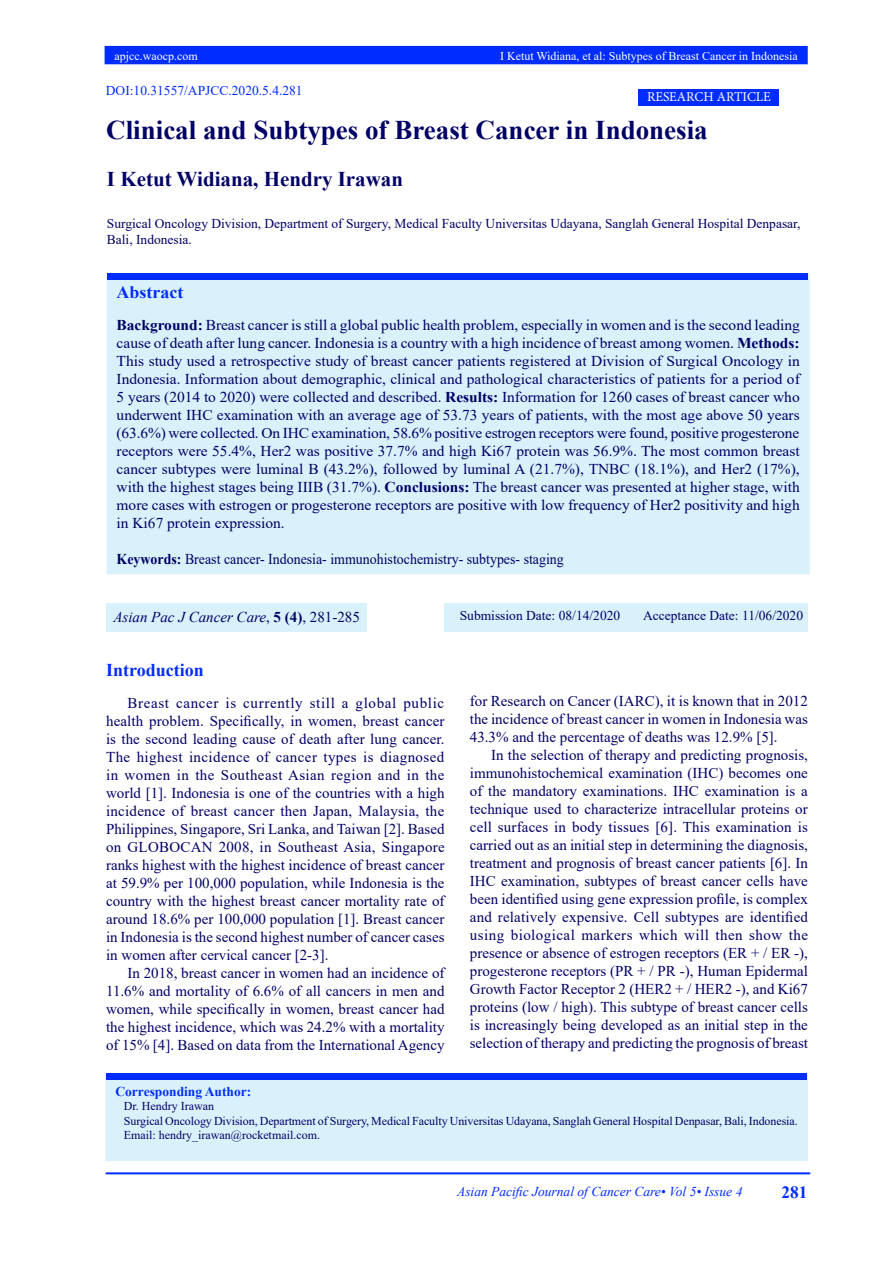
<style>
.page{position:relative;width:893px;height:1263px;background:#fff}
.page>*{position:absolute;margin:0;border:0;box-sizing:border-box;transform-origin:0 0}
.Body_Text_2{font:700 27px "Times New Roman";color:#006}
.t1{font:700 21px "Times New Roman";color:#006}
.t2{font:700 18px "Times New Roman";color:#002cff}
.heading_6{font:700 17.55px "Times New Roman";color:#002cff}
.t3{font:700 17.25px "Times New Roman";color:#002cff}
.t4{font:15px/18px "Times New Roman";color:#006;text-align:justify}
.t5{font:15px "Times New Roman";color:#006;scale:.93 1}
.t6{font:italic 15px "Times New Roman";color:#006}
.t7{font:13.5px/16.2px "Times New Roman";color:#006}
.t8{font:italic 13.5px "Times New Roman";color:#002cff}
.t9{font:13.5px "Times New Roman";color:#002cff}
.t10{font:700 13.5px "Times New Roman";color:#002cff}
.t11{font:13.5px "Minion Pro";color:#fff}
.t12{font:12px "Times New Roman";letter-spacing:-.005em;color:#006}
.t13{font:12px "Times New Roman";color:#fff}
.s1{font-weight:700}
.s2{font-style:normal}
.s3{font-weight:700;font-style:normal}
</style>
<div class="page">
<div style="left:105px;top:47px;width:702px;height:17px;background:#002cff"></div>
<div style="left:105px;top:46px;width:703px;height:18px;border:2px solid #002cff"></div>
<div style="left:107px;top:274px;width:702px;height:300px;background:#d9f1fb"></div>
<div style="left:107px;top:273px;width:701px;height:7px;background:#002cff"></div>
<div style="left:106px;top:1076px;width:701px;height:84px;background:#d9f1fb"></div>
<div style="left:105px;top:1075px;width:703px;height:86px;border:2px solid #d9f1fb"></div>
<hr style="left:106px;top:1173px;width:704px;height:1px;background:#002cff">
<div style="left:639px;top:89px;width:140px;height:17px;background:#002cff"></div>
<div style="left:106px;top:1073px;width:701px;height:7px;background:#002cff"></div>
<div style="left:106px;top:603px;width:261px;height:29px;background:#d9f1fb"></div>
<div style="left:444px;top:603px;width:363px;height:29px;background:#d9f1fb"></div>
<p class="t13" style="left:115px;top:47px;width:85px">apjcc.waocp.com</p>
<p class="t13" style="left:500px;top:47px;width:299px">I Ketut Widiana, et al: Subtypes of Breast Cancer in Indonesia</p>
<p class="t9" style="left:106px;top:81px;width:198px">DOI:10.31557/APJCC.2020.5.4.281</p>
<p class="Body_Text_2" style="left:106px;top:111px;width:603px">Clinical and Subtypes of Breast Cancer in Indonesia</p>
<p class="t1" style="left:107px;top:164px;width:298px">I Ketut Widiana, Hendry Irawan</p>
<p class="t11" style="left:647px;top:88px;width:125px">RESEARCH ARTICLE</p>
<p class="t7" style="left:107px;top:214px;width:695px">Surgical Oncology Division, Department of Surgery, Medical Faculty Universitas Udayana, Sanglah General Hospital Denpasar,<br>Bali, Indonesia.</p>
<p class="heading_6" style="left:117px;top:279px;width:68px">Abstract</p>
<p class="t4" style="left:117px;top:315px;width:685px"><span class="s1">Background:</span> Breast cancer is still a global public health problem, especially in women and is the second leading cause of death after lung cancer. Indonesia is a country with a high incidence of breast among women. <span class="s1">Methods:<br></span>This study used a retrospective study of breast cancer patients registered at Division of Surgical Oncology in Indonesia. Information about demographic, clinical and pathological characteristics of patients for a period of 5 years (2014 to 2020) were collected and described. <span class="s1">Results:</span> Information for 1260 cases of breast cancer who underwent IHC examination with an average age of 53.73 years of patients, with the most age above 50 years (63.6%) were collected. On IHC examination, 58.6% positive estrogen receptors were found, positive progesterone receptors were 55.4%, Her2 was positive 37.7% and high Ki67 protein was 56.9%. The most common breast cancer subtypes were luminal B (43.2%), followed by luminal A (21.7%), TNBC (18.1%), and Her2 (17%), with the highest stages being IIIB (31.7%). <span class="s1">Conclusions:</span> The breast cancer was presented at higher stage, with more cases with estrogen or progesterone receptors are positive with low frequency of Her2 positivity and high in Ki67 protein expression.</p>
<p class="t5" style="left:117px;top:548px;width:482px"><span class="s1">Keywords:</span> Breast cancer- Indonesia- immunohistochemistry- subtypes- staging</p>
<p class="t6" style="left:113px;top:606px;width:248px">Asian Pac J Cancer Care<span class="s2">,</span> <span class="s3">5 (4)</span><span class="s2">, 281-285</span></p>
<p class="t7" style="left:460px;top:607px;width:162px">Submission Date: 08/14/2020</p>
<p class="t7" style="left:643px;top:607px;width:161px">Acceptance Date: 11/06/2020</p>
<p class="t2" style="left:106px;top:657px;width:99px">Introduction</p>
<p class="t4" style="left:106px;top:694px;width:340px;text-indent:21px">Breast cancer is currently still a global public health problem. Specifically, in women, breast cancer is the second leading cause of death after lung cancer.<br>The highest incidence of cancer types is diagnosed in women in the Southeast Asian region and in the world [1]. Indonesia is one of the countries with a high incidence of breast cancer then Japan, Malaysia, the Philippines, Singapore, Sri Lanka, and Taiwan [2]. Based on GLOBOCAN 2008, in Southeast Asia, Singapore ranks highest with the highest incidence of breast cancer at 59.9% per 100,000 population, while Indonesia is the country with the highest breast cancer mortality rate of around 18.6% per 100,000 population [1]. Breast cancer in Indonesia is the second highest number of cancer cases in women after cervical cancer [2-3].</p>
<p class="t4" style="left:106px;top:964px;width:340px;text-indent:21px">In 2018, breast cancer in women had an incidence of 11.6% and mortality of 6.6% of all cancers in men and women, while specifically in women, breast cancer had the highest incidence, which was 24.2% with a mortality of 15% [4]. Based on data from the International Agency</p>
<p class="t4" style="left:470px;top:692px;width:340px">for Research on Cancer (IARC), it is known that in 2012 the incidence of breast cancer in women in Indonesia was 43.3% and the percentage of deaths was 12.9% [5].</p>
<p class="t4" style="left:470px;top:746px;width:340px;text-indent:21px">In the selection of therapy and predicting prognosis, immunohistochemical examination (IHC) becomes one of the mandatory examinations. IHC examination is a technique used to characterize intracellular proteins or cell surfaces in body tissues [6]. This examination is carried out as an initial step in determining the diagnosis, treatment and prognosis of breast cancer patients [6]. In IHC examination, subtypes of breast cancer cells have been identified using gene expression profile, is complex and relatively expensive. Cell subtypes are identified using biological markers which will then show the presence or absence of estrogen receptors (ER + / ER -), progesterone receptors (PR + / PR -), Human Epidermal Growth Factor Receptor 2 (HER2 + / HER2 -), and Ki67 proteins (low / high). This subtype of breast cancer cells is increasingly being developed as an initial step in the selection of therapy and predicting the prognosis of breast</p>
<p class="t10" style="left:115px;top:1081px;width:137px">Corresponding Author:</p>
<p class="t12" style="left:124px;top:1097px;width:92px">Dr. Hendry Irawan</p>
<p class="t12" style="left:124px;top:1112px;width:675px">Surgical Oncology Division, Department of Surgery, Medical Faculty Universitas Udayana, Sanglah General Hospital Denpasar, Bali, Indonesia.</p>
<p class="t12" style="left:124px;top:1126px;width:198px">Email: hendry_irawan@rocketmail.com.</p>
<p class="t8" style="left:457px;top:1182px;width:287px">Asian Pacific Journal of Cancer Care• Vol 5• Issue 4</p>
<p class="t3" style="left:782px;top:1180px;width:27px">281</p>
</div>
